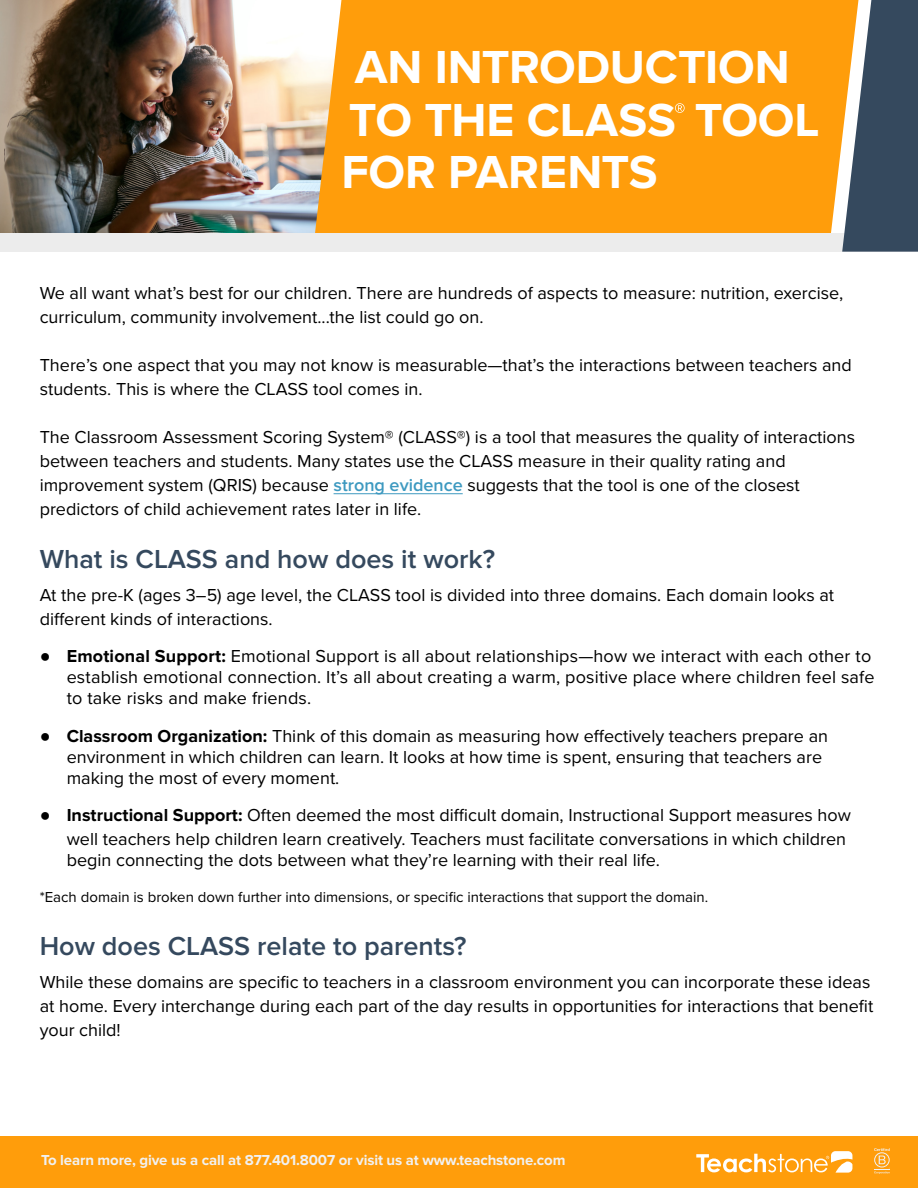
<style>
.page{position:relative;width:918px;height:1188px;background:#fff}
.page>*{position:absolute;margin:0;border:0;box-sizing:border-box;transform-origin:0 0}
.t1{font:700 48px/52.5px "Proxima Nova";letter-spacing:-.005em;color:#fff}
.t2{font:600 27px "Proxima Nova";color:#35495e}
.t3{font:18px/24px "Proxima Nova";color:#000}
.t4{font:15px "Proxima Nova";color:#000}
.t5{font:700 15px "Proxima Nova";letter-spacing:-.01em;color:#f1f1f1}
.s1{font-weight:600;color:#3d99c0}
.s2{font-family:"Arial";font-weight:900}
.s3{font-weight:700}
</style>
<div class="page">
<hr style="left:334px;top:493px;width:129px;height:1px;background:#3d99c0">
<div style="left:0;top:1136px;width:918px;height:52px;background:#ff9d0b"></div>
<svg style="left:696px;top:1151px;width:156px;height:22px"></svg>
<svg style="left:874px;top:1148px;width:16px;height:26px"></svg>
<div style="left:341px;top:0;width:499px;height:233px;background:#ff9d0b"></div>
<img style="left:0;top:0;width:341px;height:233px">
<div style="left:0;top:233px;width:918px;height:19px;background:#ececec"></div>
<svg style="left:840px;top:0;width:78px;height:252px;background:#61696e"></svg>
<svg style="left:675px;top:103px;width:10px;height:10px"></svg>
<h1 class="t1" style="left:341px;top:42px;width:480px">AN INTRODUCTION<br>TO THE CLASS TOOL<br>FOR PARENTS</h1>
<p class="t3" style="left:40px;top:281px;width:805px">We all want what’s best for our children. There are hundreds of aspects to measure: nutrition, exercise, curriculum, community involvement...the list could go on.</p>
<p class="t3" style="left:40px;top:353px;width:814px">There’s one aspect that you may not know is measurable—that’s the interactions between teachers and students. This is where the CLASS tool comes in.</p>
<p class="t3" style="left:40px;top:425px;width:817px">The Classroom Assessment Scoring System®️ (CLASS®️) is a tool that measures the quality of interactions between teachers and students. Many states use the CLASS measure in their quality rating and improvement system (QRIS) because <span class="s1">strong evidence</span> suggests that the tool is one of the closest predictors of child achievement rates later in life.</p>
<h2 class="t2" style="left:40px;top:543px;width:457px">What is CLASS and how does it work?</h2>
<p class="t3" style="left:40px;top:582px;width:796px">At the pre-K (ages 3–5) age level, the CLASS tool is divided into three domains. Each domain looks at different kinds of interactions.</p>
<p class="t3" style="left:67px;top:645px;width:810px;line-height:21px;text-indent:-27px"><span class="s2">●</span> <span class="s3">Emotional Support:</span> Emotional Support is all about relationships—how we interact with each other to establish emotional connection. It’s all about creating a warm, positive place where children feel safe to take risks and make friends.</p>
<p class="t3" style="left:67px;top:725px;width:763px;line-height:21px;text-indent:-27px"><span class="s2">●</span> <span class="s3">Classroom Organization:</span> Think of this domain as measuring how effectively teachers prepare an environment in which children can learn. It looks at how time is spent, ensuring that teachers are making the most of every moment.</p>
<p class="t3" style="left:40px;top:803px;width:813px;text-align:right"><span class="s2">●</span> <span class="s3">Instructional Support:</span> Often deemed the most difficult domain, Instructional Support measures how well teachers help children learn creatively. Teachers must facilitate conversations in which children</p>
<p class="t3" style="left:67px;top:848px;width:595px">begin connecting the dots between what they’re learning with their real life.</p>
<p class="t4" style="left:40px;top:886px;width:670px">*Each domain is broken down further into dimensions, or specific interactions that support the domain.</p>
<h2 class="t2" style="left:40px;top:930px;width:428px">How does CLASS relate to parents?</h2>
<p class="t3" style="left:40px;top:969px;width:835px">While these domains are specific to teachers in a classroom environment you can incorporate these ideas at home. Every interchange during each part of the day results in opportunities for interactions that benefit your child!</p>
<p class="t5" style="left:41px;top:1152px;width:526px">To learn more, give us a call at 877.401.8007 or visit us at www.teachstone.com</p>
</div>
